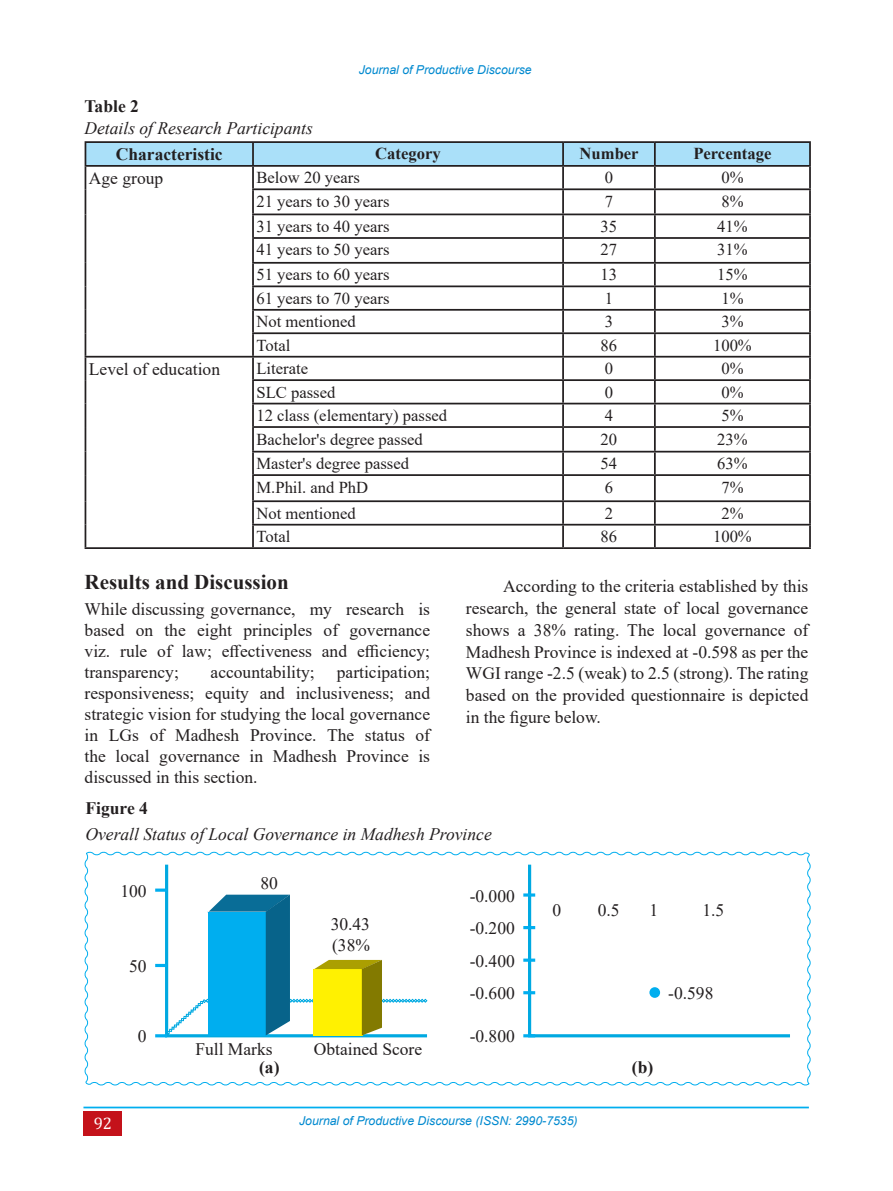
<style>
.page{position:relative;width:893px;height:1191px;background:#fff}
.page>*{position:absolute;margin:0;border:0;box-sizing:border-box;transform-origin:0 0}
.t1{font:700 21px "Times New Roman";color:#231f20}
.T{font:17.5px/21px "Times New Roman";color:#231f20;text-align:justify}
.tt{font:17.5px/21.9px "Times New Roman";color:#231f20;text-align:justify}
.Figure{font:italic 17.5px "Times New Roman";color:#231f20}
.tab{font:italic 17.5px "Times New Roman";color:#231f20}
.T-2{font:700 17.5px "Times New Roman";color:#231f20}
.Figure-2{font:700 17.5px "Times New Roman";color:#231f20}
.tab-2{font:700 17.5px "Times New Roman";color:#231f20}
.T-3{font:16.62px "Times New Roman";color:#231f20}
.T-4{font:700 16.62px "Times New Roman";color:#231f20}
.t2{font:16.62px "Cambria";color:#fff}
.t3{font:italic 12.25px "Arial";color:#0089cf}
</style>
<div class="page">
<div style="left:83px;top:1111px;width:39px;height:25px;background:#c4121a"></div>
<hr style="left:83px;top:1106px;width:726px;height:2px;background:#00aeef">
<hr style="left:85px;top:141px;width:168px;height:2px;background:#231f20">
<hr style="left:253px;top:141px;width:310px;height:2px;background:#231f20">
<hr style="left:563px;top:141px;width:92px;height:2px;background:#231f20">
<hr style="left:655px;top:141px;width:156px;height:2px;background:#231f20">
<hr style="left:809px;top:143px;width:2px;height:22px;background:#231f20">
<hr style="left:655px;top:165px;width:156px;height:2px;background:#231f20">
<hr style="left:809px;top:167px;width:2px;height:21px;background:#231f20">
<hr style="left:655px;top:188px;width:156px;height:2px;background:#231f20">
<hr style="left:809px;top:190px;width:2px;height:23px;background:#231f20">
<hr style="left:655px;top:213px;width:156px;height:2px;background:#231f20">
<hr style="left:809px;top:215px;width:2px;height:22px;background:#231f20">
<hr style="left:655px;top:237px;width:156px;height:2px;background:#231f20">
<hr style="left:809px;top:239px;width:2px;height:23px;background:#231f20">
<hr style="left:655px;top:262px;width:156px;height:2px;background:#231f20">
<hr style="left:809px;top:264px;width:2px;height:21px;background:#231f20">
<hr style="left:655px;top:285px;width:156px;height:2px;background:#231f20">
<hr style="left:809px;top:287px;width:2px;height:22px;background:#231f20">
<hr style="left:655px;top:309px;width:156px;height:2px;background:#231f20">
<hr style="left:809px;top:311px;width:2px;height:21px;background:#231f20">
<hr style="left:655px;top:332px;width:156px;height:2px;background:#231f20">
<hr style="left:809px;top:334px;width:2px;height:22px;background:#231f20">
<hr style="left:655px;top:356px;width:156px;height:1px;background:#231f20">
<hr style="left:809px;top:357px;width:2px;height:22px;background:#231f20">
<hr style="left:655px;top:379px;width:156px;height:2px;background:#231f20">
<hr style="left:809px;top:381px;width:2px;height:22px;background:#231f20">
<hr style="left:655px;top:403px;width:156px;height:1px;background:#231f20">
<hr style="left:809px;top:404px;width:2px;height:22px;background:#231f20">
<hr style="left:655px;top:426px;width:156px;height:2px;background:#231f20">
<hr style="left:809px;top:428px;width:2px;height:23px;background:#231f20">
<hr style="left:655px;top:451px;width:156px;height:1px;background:#231f20">
<hr style="left:809px;top:452px;width:2px;height:22px;background:#231f20">
<hr style="left:655px;top:474px;width:156px;height:2px;background:#231f20">
<hr style="left:809px;top:476px;width:2px;height:24px;background:#231f20">
<hr style="left:655px;top:500px;width:156px;height:2px;background:#231f20">
<hr style="left:809px;top:502px;width:2px;height:22px;background:#231f20">
<svg style="left:85px;top:142px;width:725px;height:405px"></svg>
<hr style="left:252px;top:524px;width:311px;height:1px;background:#231f20">
<hr style="left:252px;top:525px;width:2px;height:22px;background:#231f20">
<hr style="left:563px;top:524px;width:92px;height:1px;background:#231f20">
<hr style="left:562px;top:525px;width:2px;height:22px;background:#231f20">
<hr style="left:655px;top:524px;width:156px;height:1px;background:#231f20">
<hr style="left:654px;top:525px;width:2px;height:22px;background:#231f20">
<hr style="left:809px;top:525px;width:2px;height:22px;background:#231f20">
<hr style="left:85px;top:547px;width:168px;height:2px;background:#231f20">
<hr style="left:253px;top:547px;width:310px;height:2px;background:#231f20">
<hr style="left:563px;top:547px;width:92px;height:2px;background:#231f20">
<hr style="left:655px;top:547px;width:156px;height:2px;background:#231f20">
<svg style="left:84px;top:851px;width:727px;height:235px"></svg>
<svg style="left:163px;top:861px;width:267px;height:178px"></svg>
<svg style="left:526px;top:861px;width:267px;height:178px"></svg>
<svg style="left:523px;top:1034px;width:12px;height:3px"></svg>
<svg style="left:523px;top:991px;width:12px;height:3px"></svg>
<svg style="left:523px;top:958px;width:12px;height:3px"></svg>
<svg style="left:523px;top:926px;width:12px;height:3px"></svg>
<svg style="left:523px;top:893px;width:12px;height:3px"></svg>
<svg style="left:155px;top:888px;width:272px;height:149px"></svg>
<div style="left:649px;top:987px;width:11px;height:10px;background:#00aeef;border-radius:50%"></div>
<p class="t3" style="left:359px;top:62px;width:174px">Journal of Productive Discourse</p>
<p class="tab-2" style="left:85px;top:94px;width:56px">Table 2</p>
<p class="tab" style="left:85px;top:116px;width:230px">Details of Research Participants</p>
<p class="T-2" style="left:116px;top:141px;width:108px">Characteristic</p>
<p class="T-4" style="left:375px;top:142px;width:67px">Category</p>
<p class="T-4" style="left:580px;top:142px;width:61px">Number</p>
<p class="T-4" style="left:693px;top:142px;width:80px">Percentage</p>
<p class="T" style="left:89px;top:167px;width:76px">Age group</p>
<p class="T-3" style="left:256px;top:166px;width:105px">Below 20 years</p>
<p class="T-3" style="left:605px;top:166px;width:10px">0</p>
<p class="T-3" style="left:721px;top:166px;width:24px">0%</p>
<p class="T-3" style="left:256px;top:189px;width:134px">21 years to 30 years</p>
<p class="T-3" style="left:605px;top:189px;width:10px">7</p>
<p class="T-3" style="left:721px;top:189px;width:24px">8%</p>
<p class="T-3" style="left:256px;top:215px;width:134px">31 years to 40 years</p>
<p class="T-3" style="left:601px;top:215px;width:18px">35</p>
<p class="T-3" style="left:717px;top:215px;width:32px">41%</p>
<p class="T-3" style="left:256px;top:238px;width:134px">41 years to 50 years</p>
<p class="T-3" style="left:601px;top:238px;width:18px">27</p>
<p class="T-3" style="left:717px;top:238px;width:32px">31%</p>
<p class="T-3" style="left:256px;top:263px;width:134px">51 years to 60 years</p>
<p class="T-3" style="left:601px;top:263px;width:18px">13</p>
<p class="T-3" style="left:717px;top:263px;width:32px">15%</p>
<p class="T-3" style="left:256px;top:286px;width:134px">61 years to 70 years</p>
<p class="T-3" style="left:605px;top:286px;width:10px">1</p>
<p class="T-3" style="left:721px;top:286px;width:24px">1%</p>
<p class="T-3" style="left:256px;top:310px;width:101px">Not mentioned</p>
<p class="T-3" style="left:605px;top:310px;width:10px">3</p>
<p class="T-3" style="left:721px;top:310px;width:24px">3%</p>
<p class="T-3" style="left:256px;top:333px;width:35px">Total</p>
<p class="T-3" style="left:601px;top:333px;width:18px">86</p>
<p class="T-3" style="left:713px;top:333px;width:40px">100%</p>
<p class="T" style="left:89px;top:358px;width:133px">Level of education</p>
<p class="T-3" style="left:256px;top:357px;width:53px">Literate</p>
<p class="T-3" style="left:605px;top:357px;width:10px">0</p>
<p class="T-3" style="left:721px;top:357px;width:24px">0%</p>
<p class="T-3" style="left:256px;top:380px;width:80px">SLC passed</p>
<p class="T-3" style="left:605px;top:380px;width:10px">0</p>
<p class="T-3" style="left:721px;top:380px;width:24px">0%</p>
<p class="T-3" style="left:256px;top:404px;width:192px">12 class (elementary) passed</p>
<p class="T-3" style="left:605px;top:404px;width:10px">4</p>
<p class="T-3" style="left:721px;top:404px;width:24px">5%</p>
<p class="T-3" style="left:256px;top:427px;width:168px">Bachelor's degree passed</p>
<p class="T-3" style="left:601px;top:427px;width:18px">20</p>
<p class="T-3" style="left:717px;top:427px;width:32px">23%</p>
<p class="T-3" style="left:256px;top:452px;width:154px">Master's degree passed</p>
<p class="T-3" style="left:601px;top:452px;width:18px">54</p>
<p class="T-3" style="left:717px;top:452px;width:32px">63%</p>
<p class="T-3" style="left:256px;top:475px;width:113px">M.Phil. and PhD</p>
<p class="T-3" style="left:605px;top:475px;width:10px">6</p>
<p class="T-3" style="left:721px;top:475px;width:24px">7%</p>
<p class="T-3" style="left:256px;top:501px;width:101px">Not mentioned</p>
<p class="T-3" style="left:605px;top:501px;width:10px">2</p>
<p class="T-3" style="left:721px;top:501px;width:24px">2%</p>
<p class="T-3" style="left:256px;top:525px;width:35px">Total</p>
<p class="T-3" style="left:601px;top:525px;width:18px">86</p>
<p class="T-3" style="left:713px;top:525px;width:40px">100%</p>
<p class="t1" style="left:85px;top:567px;width:206px">Results and Discussion</p>
<p class="T" style="left:85px;top:598px;width:347px">While discussing governance, my research is based on the eight principles of governance viz. rule of law; effectiveness and efficiency; transparency;</p>
<p class="tt" style="left:466px;top:574px;width:344px;text-indent:37px">According to the criteria established by this research, the general state of local governance shows a 38% rating. The local governance of Madhesh Province is indexed at -0.598 as per the WGI range -2.5 (weak) to 2.5 (strong). The rating based on the provided questionnaire is depicted in the figure below.</p>
<p class="T" style="left:85px;top:661px;width:347px;text-indent:252px">participation; responsiveness; equity and inclusiveness; and strategic vision for studying the local governance in LGs of Madhesh Province. The status of the local governance in Madhesh Province is discussed in this section.</p>
<p class="T" style="left:211px;top:661px;width:106px">accountability;</p>
<p class="Figure-2" style="left:86px;top:795px;width:64px">Figure 4</p>
<p class="Figure" style="left:86px;top:822px;width:408px">Overall Status of Local Governance in Madhesh Province</p>
<p class="T" style="left:120px;top:879px;width:28px">100</p>
<p class="T" style="left:129px;top:955px;width:19px">50</p>
<p class="T" style="left:260px;top:871px;width:19px">80</p>
<p class="T" style="left:331px;top:913px;width:41px">30.43</p>
<p class="T" style="left:332px;top:934px;width:39px">(38%</p>
<p class="T" style="left:470px;top:884px;width:47px">-0.000</p>
<p class="T" style="left:470px;top:917px;width:47px">-0.200</p>
<p class="T" style="left:470px;top:949px;width:47px">-0.400</p>
<p class="T" style="left:552px;top:898px;width:10px">0</p>
<p class="T" style="left:598px;top:898px;width:23px">0.5</p>
<p class="T" style="left:649px;top:898px;width:10px">1</p>
<p class="T" style="left:702px;top:898px;width:23px">1.5</p>
<p class="T" style="left:470px;top:982px;width:47px">-0.600</p>
<p class="T" style="left:668px;top:981px;width:47px">-0.598</p>
<p class="T" style="left:138px;top:1025px;width:10px">0</p>
<p class="T" style="left:470px;top:1025px;width:47px">-0.800</p>
<p class="T" style="left:195px;top:1037px;width:79px">Full Marks</p>
<p class="T" style="left:314px;top:1037px;width:110px">Obtained Score</p>
<p class="T-2" style="left:259px;top:1055px;width:22px">(a)</p>
<p class="T-2" style="left:632px;top:1055px;width:23px">(b)</p>
<p class="t2" style="left:94px;top:1113px;width:20px">92</p>
<p class="t3" style="left:299px;top:1112px;width:280px">Journal of Productive Discourse (ISSN: 2990-7535)</p>
</div>
